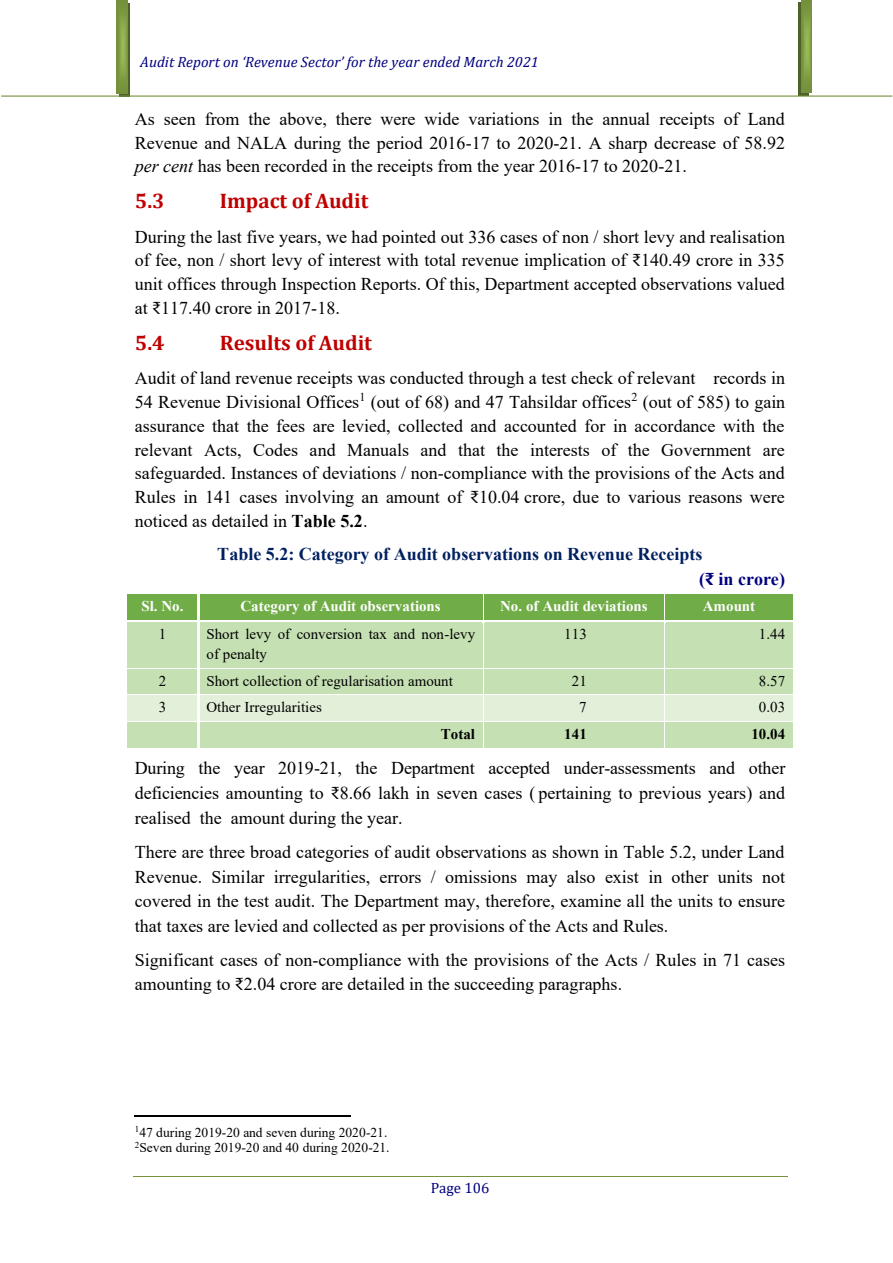
<style>
.page{position:relative;width:893px;height:1263px;background:#fff}
.page>*{position:absolute;margin:0;border:0;box-sizing:border-box;transform-origin:0 0}
.t1{font:700 21px "Cambria";color:#c00000}
.t2{font:18px/23.9px "Times New Roman";color:#000;text-align:justify}
.t3{font:700 18px/25.2px "Times New Roman";color:#002060}
.t4{font:15px/19.8px "Times New Roman";color:#000}
.t5{font:700 15px "Times New Roman";color:#fff}
.t6{font:italic 15px "Cambria";color:#000080}
.t7{font:700 15px "Times New Roman";letter-spacing:.005em;color:#000}
.t8{font:13.5px/15.6px "Times New Roman";color:#000}
.s1{font-style:italic}
.s2{font-weight:700}
.s3{color:#000080}
</style>
<div class="page">
<hr style="left:133px;top:1176px;width:654px;height:1px;background:#76923c">
<svg style="left:120px;top:3px;width:10px;height:93px"></svg>
<svg style="left:117px;top:0;width:10px;height:94px"></svg>
<div style="left:798px;top:2px;width:11px;height:94px;background:#4e6128"></div>
<svg style="left:801px;top:0;width:11px;height:93px"></svg>
<hr style="left:1px;top:96px;width:891px;height:1px;background:#76923c">
<div style="left:127px;top:594px;width:70px;height:26px;background:#70ad47"></div>
<div style="left:199px;top:594px;width:284px;height:26px;background:#70ad47"></div>
<div style="left:484px;top:594px;width:180px;height:26px;background:#70ad47"></div>
<div style="left:665px;top:594px;width:128px;height:26px;background:#70ad47"></div>
<div style="left:127px;top:622px;width:70px;height:46px;background:#c5e0b3"></div>
<div style="left:199px;top:622px;width:284px;height:46px;background:#c5e0b3"></div>
<div style="left:484px;top:622px;width:180px;height:46px;background:#c5e0b3"></div>
<div style="left:665px;top:622px;width:128px;height:46px;background:#c5e0b3"></div>
<div style="left:127px;top:669px;width:70px;height:26px;background:#c5e0b3"></div>
<div style="left:199px;top:669px;width:284px;height:26px;background:#c5e0b3"></div>
<div style="left:484px;top:669px;width:180px;height:26px;background:#c5e0b3"></div>
<div style="left:665px;top:669px;width:128px;height:26px;background:#c5e0b3"></div>
<div style="left:127px;top:695px;width:70px;height:26px;background:#e2efd9"></div>
<div style="left:199px;top:695px;width:284px;height:26px;background:#e2efd9"></div>
<div style="left:484px;top:695px;width:180px;height:26px;background:#e2efd9"></div>
<div style="left:665px;top:695px;width:128px;height:26px;background:#e2efd9"></div>
<hr style="left:127px;top:695px;width:70px;height:1px;background:#fff">
<hr style="left:199px;top:695px;width:284px;height:1px;background:#fff">
<hr style="left:484px;top:695px;width:180px;height:1px;background:#fff">
<hr style="left:665px;top:695px;width:128px;height:1px;background:#fff">
<div style="left:127px;top:722px;width:70px;height:26px;background:#c5e0b3"></div>
<div style="left:199px;top:722px;width:284px;height:26px;background:#c5e0b3"></div>
<div style="left:484px;top:722px;width:180px;height:26px;background:#c5e0b3"></div>
<div style="left:665px;top:722px;width:128px;height:26px;background:#c5e0b3"></div>
<hr style="left:135px;top:1115px;width:216px;height:1px;background:#000">
<p class="t6" style="left:140px;top:52px;width:400px">Audit Report on ‘Revenue Sector’ for the year ended March 2021</p>
<p class="t2" style="left:135px;top:106px;width:652px">As seen from the above, there were wide variations in the annual receipts of Land Revenue and NALA during the period 2016-17 to 2020-21. A sharp decrease of 58.92 <span class="s1">per cent</span> has been recorded in the receipts from the year 2016-17 to 2020-21.</p>
<p class="t1" style="left:135px;top:186px;width:31px">5.3</p>
<p class="t1" style="left:220px;top:186px;width:150px">Impact of Audit</p>
<p class="t2" style="left:135px;top:224px;width:652px">During the last five years, we had pointed out 336 cases of non / short levy and realisation of fee, non / short levy of interest with total revenue implication of ₹140.49 crore in 335 unit offices through Inspection Reports. Of this, Department accepted observations valued at ₹117.40 crore in 2017-18.</p>
<p class="t1" style="left:135px;top:328px;width:31px">5.4</p>
<p class="t1" style="left:220px;top:328px;width:154px">Results of Audit</p>
<p class="t2" style="left:135px;top:365px;width:652px">Audit of land revenue receipts was conducted through a test check of relevant records in 54 Revenue Divisional Offices<sup>1</sup> (out of 68) and 47 Tahsildar offices<sup>2</sup> (out of 585) to gain assurance that the fees are levied, collected and accounted for in accordance with the relevant Acts, Codes and Manuals and that the interests of the Government are safeguarded. Instances of deviations / non-compliance with the provisions of the Acts and Rules in 141 cases involving an amount of ₹10.04 crore, due to various reasons were noticed as detailed in <span class="s2">Table 5.2</span>.</p>
<p class="t3" style="left:699px;top:541px;width:87px;text-indent:-482px">Table 5.2: Category of Audit observations on Revenue Receipts<br><span class="s3">(₹ in crore)</span></p>
<p class="t5" style="left:142px;top:595px;width:44px">Sl. No.</p>
<p class="t5" style="left:241px;top:595px;width:202px">Category of Audit observations</p>
<p class="t5" style="left:500px;top:595px;width:149px">No. of Audit deviations</p>
<p class="t5" style="left:703px;top:595px;width:54px">Amount</p>
<p class="t4" style="left:159px;top:624px;width:9px">1</p>
<p class="t4" style="left:206px;top:624px;width:270px">Short levy of conversion tax and non-levy of penalty</p>
<p class="t4" style="left:564px;top:624px;width:24px">113</p>
<p class="t4" style="left:759px;top:624px;width:28px">1.44</p>
<p class="t4" style="left:159px;top:670px;width:9px">2</p>
<p class="t4" style="left:206px;top:670px;width:248px">Short collection of regularisation amount</p>
<p class="t4" style="left:572px;top:670px;width:17px">21</p>
<p class="t4" style="left:759px;top:670px;width:28px">8.57</p>
<p class="t4" style="left:159px;top:697px;width:9px">3</p>
<p class="t4" style="left:206px;top:697px;width:117px">Other Irregularities</p>
<p class="t4" style="left:579px;top:697px;width:9px">7</p>
<p class="t4" style="left:759px;top:697px;width:28px">0.03</p>
<p class="t7" style="left:441px;top:723px;width:36px">Total</p>
<p class="t7" style="left:564px;top:723px;width:24px">141</p>
<p class="t7" style="left:751px;top:723px;width:35px">10.04</p>
<p class="t2" style="left:135px;top:755px;width:652px;line-height:24.9px">During the year 2019-21, the Department accepted under-assessments and other deficiencies amounting to ₹8.66 lakh in seven cases ( pertaining to previous years) and realised the amount during the year.</p>
<p class="t2" style="left:135px;top:839px;width:652px;line-height:24.9px">There are three broad categories of audit observations as shown in Table 5.2, under Land Revenue. Similar irregularities, errors / omissions may also exist in other units not covered in the test audit. The Department may, therefore, examine all the units to ensure that taxes are levied and collected as per provisions of the Acts and Rules.</p>
<p class="t2" style="left:135px;top:948px;width:652px">Significant cases of non-compliance with the provisions of the Acts / Rules in 71 cases amounting to ₹2.04 crore are detailed in the succeeding paragraphs.</p>
<p class="t8" style="left:135px;top:1124px;width:256px"><sup>1</sup>47 during 2019-20 and seven during 2020-21.<br><sup>2</sup>Seven during 2019-20 and 40 during 2020-21.</p>
</div>
